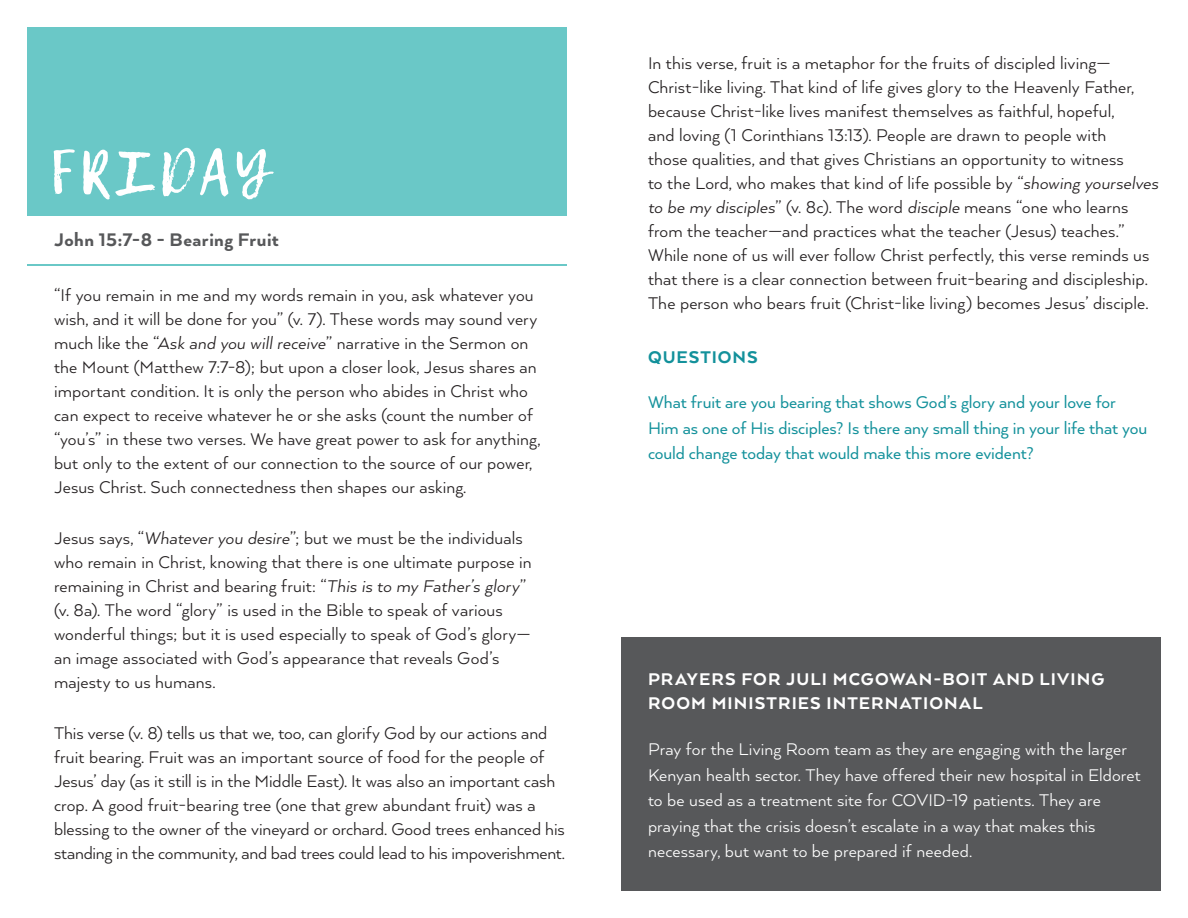
<style>
.page{position:relative;width:1188px;height:918px;background:#fff}
.page>*{position:absolute;margin:0;border:0;box-sizing:border-box;transform-origin:0 0}
.t1{font:60px "Lemon Tuesday";letter-spacing:.07em;color:#fff}
.t2{font:800 21px "Arquitecta";letter-spacing:.025em;color:#57585a}
.t3{font:19.5px/24px "Arquitecta";letter-spacing:.005em;color:#231f20}
.t4{font:19.5px/25.5px "Arquitecta";letter-spacing:.005em;color:#fff}
.t5{font:19.5px/25.5px "Arquitecta";letter-spacing:-.005em;color:#13919b}
.t6{font:800 19.5px/24px "Arquitecta";letter-spacing:.055em;color:#fff}
.t7{font:800 19.5px "Arquitecta";letter-spacing:.05em;color:#13919b}
.s1{font-style:italic}
</style>
<div class="page">
<div style="left:621px;top:637px;width:540px;height:254px;background:#57585a"></div>
<div style="left:27px;top:27px;width:540px;height:189px;background:#6ac8c7"></div>
<hr style="left:27px;top:264px;width:539px;height:1px;background:#6ac8c7">
<h1 class="t1" style="left:50px;top:137px;width:221px">FRIDAY</h1>
<p class="t2" style="left:54px;top:226px;width:227px">John 15:7-8 - Bearing Fruit</p>
<p class="t3" style="left:54px;top:282px;width:488px">“If you remain in me and my words remain in you, ask whatever you wish, and it will be done for you” (v. 7). These words may sound very much like the “<span class="s1">Ask and you will receive</span>” narrative in the Sermon on the Mount (Matthew 7:7-8); but upon a closer look, Jesus shares an important condition. It is only the person who abides in Christ who can expect to receive whatever he or she asks (count the number of “you’s” in these two verses. We have great power to ask for anything, but only to the extent of our connection to the source of our power, Jesus Christ. Such connectedness then shapes our asking.</p>
<p class="t3" style="left:54px;top:525px;width:479px">Jesus says, “<span class="s1">Whatever you desire</span>”; but we must be the individuals who remain in Christ, knowing that there is one ultimate purpose in remaining in Christ and bearing fruit: “<span class="s1">This is to my Father’s glory</span>” (v. 8a). The word “glory” is used in the Bible to speak of various wonderful things; but it is used especially to speak of God’s glory— an image associated with God’s appearance that reveals God’s majesty to us humans.</p>
<p class="t3" style="left:54px;top:720px;width:512px">This verse (v. 8) tells us that we, too, can glorify God by our actions and fruit bearing. Fruit was an important source of food for the people of Jesus’ day (as it still is in the Middle East). It was also an important cash crop. A good fruit-bearing tree (one that grew abundant fruit) was a blessing to the owner of the vineyard or orchard. Good trees enhanced his standing in the community, and bad trees could lead to his impoverishment.</p>
<p class="t3" style="left:648px;top:50px;width:512px">In this verse, fruit is a metaphor for the fruits of discipled living— Christ-like living. That kind of life gives glory to the Heavenly Father, because Christ-like lives manifest themselves as faithful, hopeful,<br>and loving (1 Corinthians 13:13). People are drawn to people with<br>those qualities, and that gives Christians an opportunity to witness<br>to the Lord, who makes that kind of life possible by “<span class="s1">showing yourselves to be my disciples</span>” (v. 8c). The word <span class="s1">disciple</span> means “one who learns from the teacher—and practices what the teacher (Jesus) teaches.” While none of us will ever follow Christ perfectly, this verse reminds us that there is a clear connection between fruit-bearing and discipleship.<br>The person who bears fruit (Christ-like living) becomes Jesus’ disciple.</p>
<p class="t7" style="left:648px;top:345px;width:111px">QUESTIONS</p>
<p class="t5" style="left:648px;top:389px;width:501px">What fruit are you bearing that shows God’s glory and your love for<br>Him as one of His disciples? Is there any small thing in your life that you could change today that would make this more evident?</p>
<p class="t6" style="left:648px;top:667px;width:458px">PRAYERS FOR JULI MCGOWAN-BOIT AND LIVING<br>ROOM MINISTRIES INTERNATIONAL</p>
<p class="t4" style="left:648px;top:736px;width:494px">Pray for the Living Room team as they are engaging with the larger Kenyan health sector. They have offered their new hospital in Eldoret to be used as a treatment site for COVID-19 patients. They are praying that the crisis doesn’t escalate in a way that makes this necessary, but want to be prepared if needed.</p>
</div>
